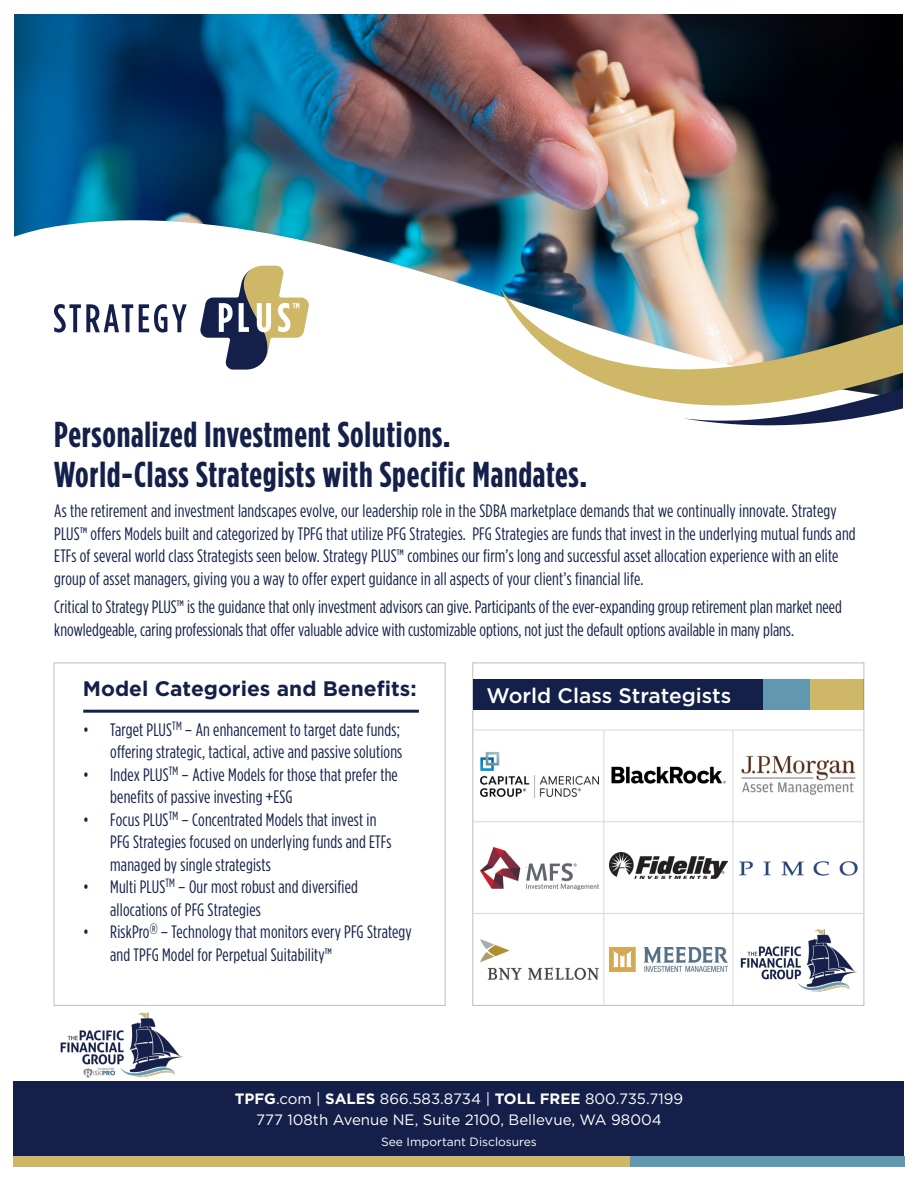
<style>
.page{position:relative;width:918px;height:1188px;background:#fff}
.page>*{position:absolute;margin:0;border:0;box-sizing:border-box;transform-origin:0 0}
.t1{font:700 36px "Gotham Condensed";letter-spacing:.02em;color:#142049}
.t2{font:700 21px "Gotham";color:#142049}
.t3{font:500 21px "Gotham";color:#fff}
.t4{font:18px/22.5px "Gotham Condensed";letter-spacing:.01em;color:#142049}
.t5{font:15px "Gotham";color:#fff}
.t6{font:12px "Gotham";color:#fff}
.s1{font-weight:700}
</style>
<div class="page">
<img style="left:14px;top:14px;width:889px;height:206px">
<img style="left:14px;top:220px;width:889px;height:23px">
<img style="left:133px;top:243px;width:770px;height:183px">
<img style="left:500px;top:283px;width:403px;height:124px">
<svg style="left:683px;top:334px;width:220px;height:91px"></svg>
<svg style="left:200px;top:266px;width:110px;height:104px"></svg>
<svg style="left:54px;top:304px;width:79px;height:29px"></svg>
<svg style="left:139px;top:304px;width:48px;height:29px"></svg>
<div style="left:473px;top:679px;width:294px;height:31px;background:#142049"></div>
<div style="left:763px;top:679px;width:99px;height:31px;background:#6297b0"></div>
<div style="left:810px;top:679px;width:54px;height:31px;background:#cfb768"></div>
<hr style="left:83px;top:710px;width:336px;height:3px;background:#142049">
<img style="left:611px;top:766px;width:115px;height:18px">
<div style="left:14px;top:1081px;width:890px;height:75px;background:#142049"></div>
<div style="left:14px;top:1156px;width:890px;height:11px;background:#cfb768"></div>
<div style="left:630px;top:1156px;width:274px;height:11px;background:#6297b0"></div>
<img style="left:60px;top:1012px;width:123px;height:66px">
<hr style="left:473px;top:730px;width:391px;height:1px;background:#d8d8d8">
<hr style="left:473px;top:821px;width:391px;height:1px;background:#d8d8d8">
<hr style="left:473px;top:913px;width:391px;height:1px;background:#d8d8d8">
<hr style="left:603px;top:730px;width:1px;height:275px;background:#d8d8d8">
<hr style="left:733px;top:730px;width:1px;height:275px;background:#d8d8d8">
<img style="left:480px;top:751px;width:118px;height:47px">
<img style="left:741px;top:755px;width:115px;height:39px">
<img style="left:480px;top:847px;width:118px;height:42px">
<img style="left:610px;top:853px;width:117px;height:25px">
<img style="left:740px;top:861px;width:118px;height:14px">
<img style="left:480px;top:939px;width:118px;height:41px">
<img style="left:610px;top:948px;width:117px;height:24px">
<img style="left:740px;top:929px;width:117px;height:63px">
<p class="t1" style="left:54px;top:414px;width:398px">Personalized Investment Solutions.</p>
<p class="t1" style="left:54px;top:454px;width:535px">World-Class Strategists with Specific Mandates.</p>
<p class="t4" style="left:54px;top:500px;width:803px">As the retirement and investment landscapes evolve, our leadership role in the SDBA marketplace demands that we continually innovate. Strategy PLUS™ offers Models built and categorized by TPFG that utilize PFG Strategies. PFG Strategies are funds that invest in the underlying mutual funds and ETFs of several world class Strategists seen below. Strategy PLUS™ combines our firm’s long and successful asset allocation experience with an elite group of asset managers, giving you a way to offer expert guidance in all aspects of your client’s financial life.</p>
<p class="t4" style="left:54px;top:595px;width:789px">Critical to Strategy PLUS™ is the guidance that only investment advisors can give. Participants of the ever-expanding group retirement plan market need knowledgeable, caring professionals that offer valuable advice with customizable options, not just the default options available in many plans.</p>
<p class="t2" style="left:83px;top:675px;width:335px">Model Categories and Benefits:</p>
<p class="t4" style="left:83px;top:718px;width:321px;text-align:right">• Target PLUS<sup>TM</sup> – An enhancement to target date funds; offering strategic, tactical, active and passive solutions</p>
<p class="t4" style="left:110px;top:763px;width:289px;text-indent:-27px">• Index PLUS<sup>TM</sup> – Active Models for those that prefer the benefits of passive investing +ESG</p>
<p class="t4" style="left:110px;top:808px;width:283px;text-indent:-27px">• Focus PLUS<sup>TM</sup> – Concentrated Models that invest in<br>PFG Strategies focused on underlying funds and ETFs managed by single strategists</p>
<p class="t4" style="left:110px;top:876px;width:249px;text-indent:-27px">• Multi PLUS<sup>TM</sup> – Our most robust and diversified allocations of PFG Strategies</p>
<p class="t4" style="left:110px;top:921px;width:303px;text-indent:-27px">• RiskPro<sup>®</sup> – Technology that monitors every PFG Strategy and TPFG Model for Perpetual Suitability™</p>
<p class="t3" style="left:487px;top:682px;width:246px">World Class Strategists</p>
<p class="t5" style="left:235px;top:1089px;width:450px"><span class="s1">TPFG</span>.com | <span class="s1">SALES</span> 866.583.8734 | <span class="s1">TOLL FREE</span> 800.735.7199</p>
<p class="t5" style="left:256px;top:1110px;width:407px">777 108th Avenue NE, Suite 2100, Bellevue, WA 98004</p>
<p class="t6" style="left:381px;top:1134px;width:157px">See Important Disclosures</p>
</div>
